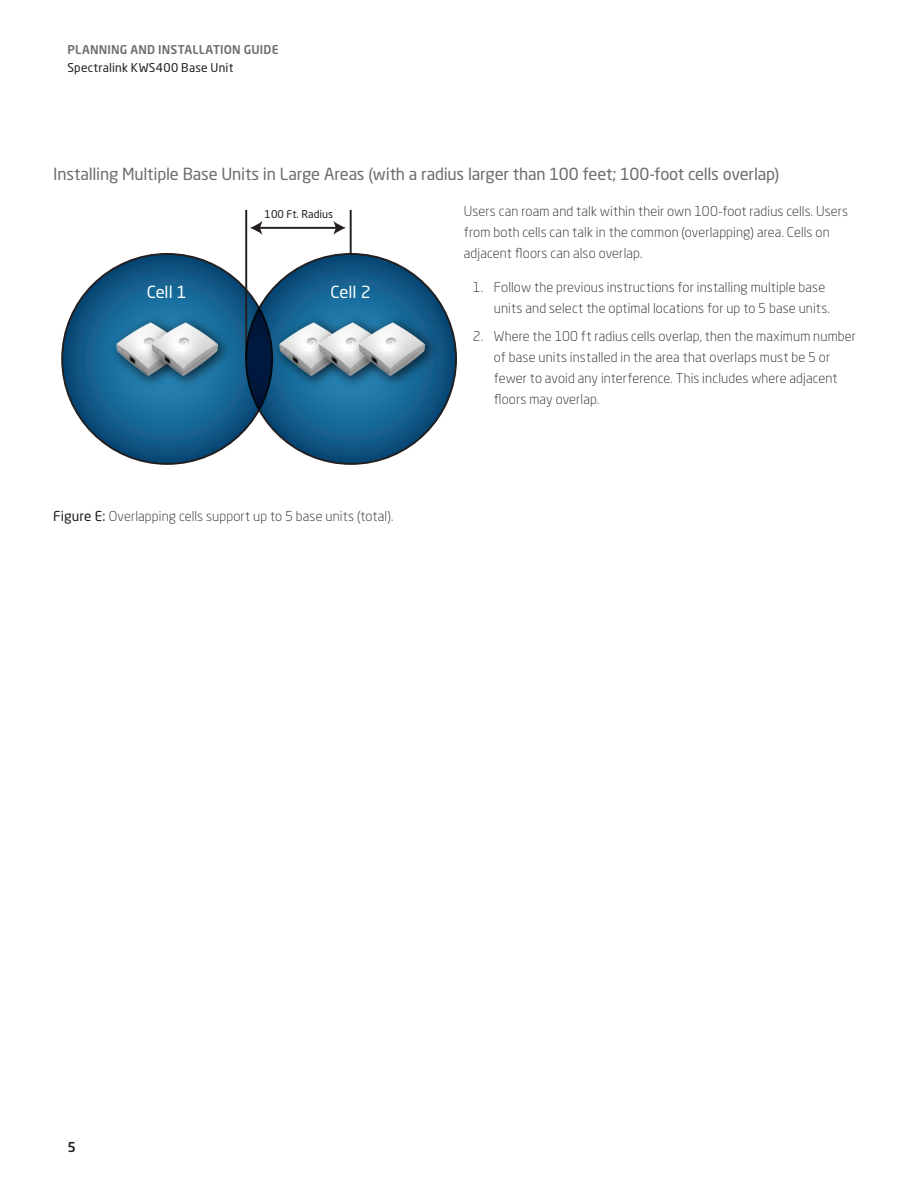
<style>
.page{position:relative;width:918px;height:1188px;background:#fff}
.page>*{position:absolute;margin:0;border:0;box-sizing:border-box;transform-origin:0 0}
.t1{font:16.5px "Neo Sans Std";letter-spacing:-.015em;color:#6c6d70}
.t2{font:16.5px "Neo Sans Std";color:#fff}
.t3{font:300 13.5px/21px "Neo Sans Std";letter-spacing:.01em;color:#231f20}
.t4{font:500 13.5px "Neo Sans Std";color:#231f20}
.t5{font:500 12px "Neo Sans Std";letter-spacing:.015em;color:#6c6d70}
.t6{font:12px "Neo Sans Std";letter-spacing:.015em;color:#231f20}
.t7{font:10.65px "Neo Sans Std";color:#231f20}
.s1{font-weight:400}
</style>
<div class="page">
<svg style="left:62px;top:254px;width:210px;height:210px;background:#125987"></svg>
<img style="left:105px;top:311px;width:36px;height:83px">
<img style="left:117px;top:322px;width:24px;height:53px">
<img style="left:141px;top:311px;width:95px;height:83px">
<img style="left:152px;top:322px;width:66px;height:53px">
<hr style="left:350px;top:210px;width:2px;height:44px;background:#231f20">
<hr style="left:245px;top:210px;width:2px;height:149px;background:#231f20">
<svg style="left:246px;top:254px;width:210px;height:210px;background:#105480"></svg>
<hr style="left:259px;top:227px;width:78px;height:2px;background:#231f20">
<svg style="left:250px;top:221px;width:12px;height:14px"></svg>
<svg style="left:333px;top:221px;width:13px;height:14px"></svg>
<img style="left:268px;top:311px;width:39px;height:83px">
<img style="left:280px;top:322px;width:27px;height:53px">
<img style="left:307px;top:311px;width:41px;height:83px">
<img style="left:318px;top:322px;width:30px;height:53px">
<img style="left:348px;top:311px;width:95px;height:83px">
<img style="left:359px;top:322px;width:66px;height:53px">
<p class="t5" style="left:68px;top:42px;width:213px">PLANNING AND INSTALLATION GUIDE</p>
<p class="t6" style="left:68px;top:60px;width:167px">Spectralink KWS400 Base Unit</p>
<p class="t1" style="left:53px;top:164px;width:728px">Installing Multiple Base Units in Large Areas (with a radius larger than 100 feet; 100-foot cells overlap)</p>
<p class="t2" style="left:147px;top:282px;width:42px">Cell 1</p>
<p class="t7" style="left:265px;top:208px;width:70px">100 Ft. Radius</p>
<p class="t2" style="left:331px;top:282px;width:42px">Cell 2</p>
<p class="t3" style="left:53px;top:506px;width:342px"><span class="s1">Figure E:</span> Overlapping cells support up to 5 base units (total).</p>
<p class="t3" style="left:464px;top:200px;width:386px">Users can roam and talk within their own 100-foot radius cells. Users from both cells can talk in the common (overlapping) area. Cells on adjacent floors can also overlap.</p>
<p class="t3" style="left:494px;top:277px;width:337px;text-indent:-21px">1. Follow the previous instructions for installing multiple base units and select the optimal locations for up to 5 base units.</p>
<p class="t3" style="left:494px;top:326px;width:364px;text-indent:-21px">2. Where the 100 ft radius cells overlap, then the maximum number of base units installed in the area that overlaps must be 5 or fewer to avoid any interference. This includes where adjacent floors may overlap.</p>
<p class="t4" style="left:68px;top:1138px;width:10px">5</p>
</div>
